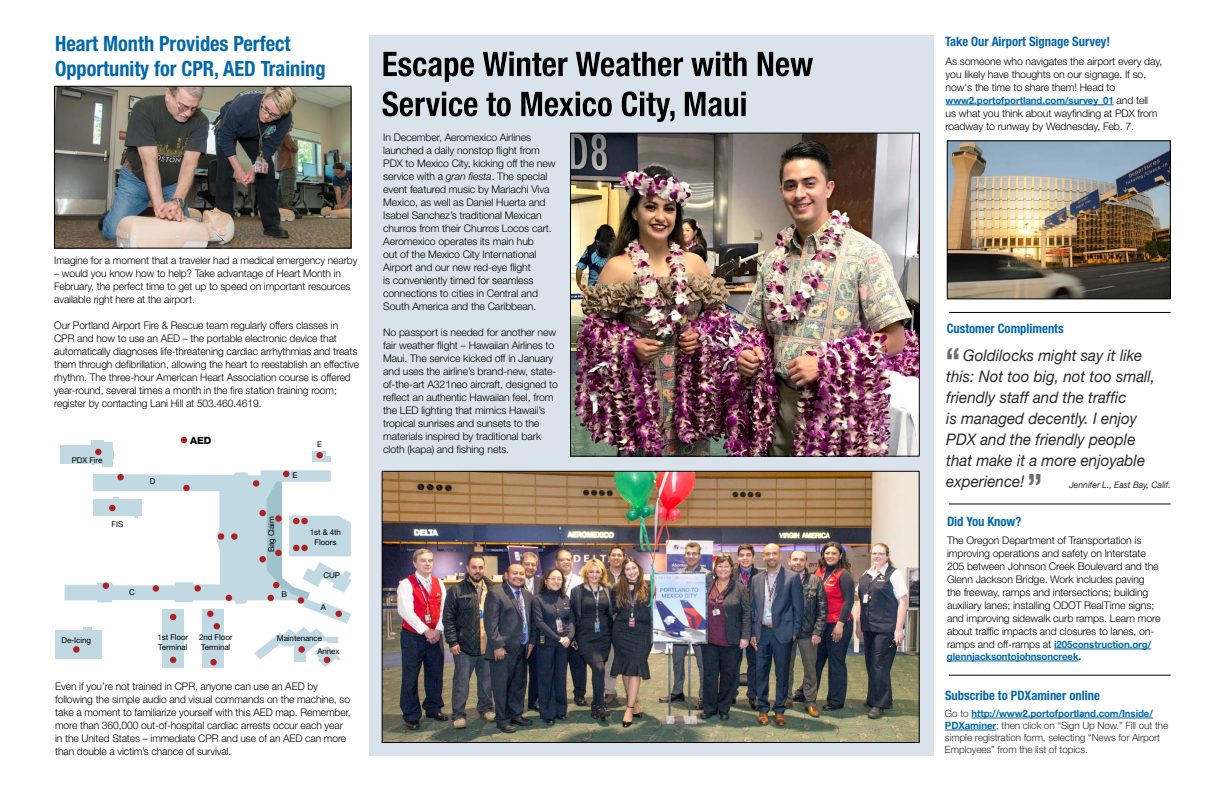
<style>
.page{position:relative;width:1224px;height:792px;background:#fff}
.page>*{position:absolute;margin:0;border:0;box-sizing:border-box;transform-origin:0 0}
.t1{font:700 condensed 35px "Helvetica Neue LT Std";color:#6d6e71}
.t2{font:700 condensed 21px "Helvetica Neue LT Std";color:#0368ab}
.t3{font:italic 16px/21px "Helvetica Neue LT Std";color:#2a2729;scale:.95 1}
.t4{font:700 condensed 13px "Helvetica Neue LT Std";color:#0368ab}
.t5{font:300 10.5px/13px "Helvetica Neue LT Std";letter-spacing:-.01em;color:#000}
.t6{font:300 10px/12px "Helvetica Neue LT Std";letter-spacing:-.01em;color:#2a2729}
.t7{font:700 10px/12px "Helvetica Neue LT Std";letter-spacing:-.01em;color:#0068ac}
.t8{font:800 10px "Helvetica Neue LT Std";color:#000}
.t9{font:italic 9px "Helvetica Neue LT Std";color:#2a2729;scale:.95 1}
.t10{font:8px/10px "Helvetica Neue LT Std";letter-spacing:-.01em;color:#000}
.s1{font-weight:300;font-size:10.5px;color:#000}
.s2{font-style:italic}
.s3{color:#2a2729}
.s4{font-weight:700;color:#0068ac}
</style>
<div class="page">
<div style="left:369px;top:35px;width:565px;height:721px;background:#dae3ec"></div>
<img style="left:384px;top:473px;width:534px;height:268px">
<div style="left:382px;top:471px;width:538px;height:272px;border:1px solid #000"></div>
<img style="left:56px;top:88px;width:293px;height:158px">
<div style="left:54px;top:86px;width:297px;height:162px;border:1px solid #000"></div>
<img style="left:572px;top:135px;width:346px;height:319px">
<div style="left:570px;top:133px;width:350px;height:323px;border:1px solid #000"></div>
<img style="left:949px;top:143px;width:220px;height:154px">
<div style="left:947px;top:141px;width:224px;height:158px;border:1px solid #000"></div>
<hr style="left:946px;top:105px;width:168px;height:1px;background:#0068ac">
<hr style="left:1054px;top:649px;width:97px;height:1px;background:#0068ac">
<hr style="left:947px;top:661px;width:131px;height:1px;background:#0068ac">
<div style="left:373px;top:42px;width:541px;height:91px;background:#000;opacity:.75"></div>
<hr style="left:971px;top:718px;width:182px;height:1px;background:#0068ac">
<hr style="left:945px;top:730px;width:51px;height:1px;background:#0068ac">
<hr style="left:949px;top:504px;width:222px;height:1px;background:#000">
<hr style="left:949px;top:675px;width:222px;height:1px;background:#000">
<hr style="left:949px;top:312px;width:222px;height:1px;background:#000">
<svg style="left:64px;top:470px;width:287px;height:154px"></svg>
<div style="left:162px;top:609px;width:22px;height:59px;background:#c0d9e2"></div>
<div style="left:202px;top:609px;width:22px;height:59px;background:#c0d9e2"></div>
<div style="left:55px;top:630px;width:47px;height:28px;background:#c0d9e2"></div>
<div style="left:83px;top:627px;width:8px;height:5px;background:#c0d9e2"></div>
<div style="left:60px;top:445px;width:52px;height:19px;background:#c0d9e2"></div>
<div style="left:91px;top:440px;width:12px;height:8px;background:#c0d9e2"></div>
<div style="left:102px;top:442px;width:10px;height:25px;background:#c0d9e2"></div>
<div style="left:109px;top:451px;width:5px;height:8px;background:#c0d9e2"></div>
<div style="left:312px;top:451px;width:14px;height:11px;background:#c0d9e2"></div>
<svg style="left:326px;top:456px;width:4px;height:5px"></svg>
<div style="left:93px;top:500px;width:48px;height:16px;background:#c0d9e2"></div>
<svg style="left:113px;top:497px;width:5px;height:3px"></svg>
<svg style="left:181px;top:437px;width:6px;height:6px"></svg>
<div style="left:73px;top:646px;width:7px;height:7px;background:#ae2224;border-radius:50%"></div>
<div style="left:316px;top:452px;width:7px;height:6px;background:#ae2224;border-radius:50%"></div>
<div style="left:218px;top:533px;width:6px;height:7px;background:#ae2224;border-radius:50%"></div>
<div style="left:231px;top:533px;width:7px;height:7px;background:#ae2224;border-radius:50%"></div>
<div style="left:183px;top:485px;width:7px;height:6px;background:#ae2224;border-radius:50%"></div>
<div style="left:117px;top:474px;width:7px;height:6px;background:#ae2224;border-radius:50%"></div>
<div style="left:194px;top:585px;width:7px;height:7px;background:#ae2224;border-radius:50%"></div>
<svg style="left:226px;top:595px;width:6px;height:6px"></svg>
<div style="left:298px;top:597px;width:6px;height:7px;background:#ae2224;border-radius:50%"></div>
<svg style="left:336px;top:611px;width:6px;height:6px"></svg>
<div style="left:153px;top:585px;width:6px;height:7px;background:#ae2224;border-radius:50%"></div>
<svg style="left:254px;top:627px;width:87px;height:40px"></svg>
<div style="left:109px;top:505px;width:7px;height:6px;background:#ae2224;border-radius:50%"></div>
<div style="left:103px;top:582px;width:6px;height:7px;background:#ae2224;border-radius:50%"></div>
<div style="left:207px;top:611px;width:7px;height:6px;background:#ae2224;border-radius:50%"></div>
<div style="left:214px;top:623px;width:6px;height:7px;background:#ae2224;border-radius:50%"></div>
<div style="left:210px;top:659px;width:7px;height:6px;background:#ae2224;border-radius:50%"></div>
<svg style="left:170px;top:657px;width:6px;height:6px"></svg>
<svg style="left:170px;top:614px;width:6px;height:6px"></svg>
<svg style="left:244px;top:471px;width:107px;height:130px"></svg>
<div style="left:301px;top:518px;width:7px;height:6px;background:#ae2224;border-radius:50%"></div>
<div style="left:301px;top:545px;width:7px;height:6px;background:#ae2224;border-radius:50%"></div>
<div style="left:95px;top:449px;width:7px;height:6px;background:#ae2224;border-radius:50%"></div>
<h2 class="t2" style="left:55px;top:31px;width:237px">Heart Month Provides Perfect</h2>
<p class="t4" style="left:945px;top:34px;width:167px">Take Our Airport Signage Survey!</p>
<h2 class="t2" style="left:55px;top:56px;width:272px">Opportunity for CPR, AED Training</h2>
<p class="t5" style="left:946px;top:54px;width:218px">As someone who navigates the airport every day, you likely have thoughts on our signage. If so, now's the time to share them! Head to</p>
<p class="t7" style="left:946px;top:94px;width:204px">www2.portofportland.com/survey_01 <span class="s1">and tell</span></p>
<p class="t5" style="left:946px;top:106px;width:214px">us what you think about wayfinding at PDX from roadway to runway by Wednesday, Feb. 7.</p>
<p class="t5" style="left:383px;top:131px;width:174px">In December, Aeromexico Airlines launched a daily nonstop flight from PDX to Mexico City, kicking off the new service with a <span class="s2">gran fiesta</span>. The special event featured music by Mariachi Viva Mexico, as well as Daniel Huerta and Isabel Sanchez’s traditional Mexican churros from their Churros Locos cart.<br>Aeromexico operates its main hub<br>out of the Mexico City International Airport and our new red-eye flight<br>is conveniently timed for seamless connections to cities in Central and South America and the Caribbean.</p>
<p class="t5" style="left:383px;top:326px;width:176px">No passport is needed for another new fair weather flight – Hawaiian Airlines to Maui. The service kicked off in January and uses the airline’s brand-new, state&shy;of-the-art A321neo aircraft, designed to reflect an authentic Hawaiian feel, from the LED lighting that mimics Hawaii’s tropical sunrises and sunsets to the materials inspired by traditional bark cloth (kapa) and fishing nets.</p>
<p class="t5" style="left:54px;top:253px;width:305px">Imagine for a moment that a traveler had a medical emergency nearby</p>
<p class="t5" style="left:54px;top:266px;width:298px">– would you know how to help? Take advantage of Heart Month in<br>February, the perfect time to get up to speed on important resources available right here at the airport.</p>
<p class="t5" style="left:54px;top:318px;width:307px">Our Portland Airport Fire &amp; Rescue team regularly offers classes in CPR and how to use an AED – the portable electronic device that automatically diagnoses life-threatening cardiac arrhythmias and treats them through defibrillation, allowing the heart to reestablish an effective rhythm. The three-hour American Heart Association course is offered year-round, several times a month in the fire station training room; register by contacting Lani Hill at 503.460.4619.</p>
<p class="t4" style="left:947px;top:320px;width:118px">Customer Compliments</p>
<h1 class="t1" style="left:945px;top:340px;width:17px">“</h1>
<h3 class="t3" style="left:946px;top:344px;width:221px;text-indent:17px">Goldilocks might say it like this: Not too big, not too small, friendly staff and the traffic<br>is managed decently. I enjoy<br>PDX and the friendly people that make it a more enjoyable experience!</h3>
<p class="t8" style="left:190px;top:434px;width:23px">AED</p>
<p class="t10" style="left:317px;top:439px;width:6px">E</p>
<p class="t10" style="left:72px;top:455px;width:32px">PDX Fire</p>
<p class="t10" style="left:293px;top:470px;width:6px">E</p>
<h1 class="t1" style="left:1027px;top:465px;width:17px">”</h1>
<p class="t10" style="left:150px;top:476px;width:7px">D</p>
<p class="t9" style="left:1070px;top:479px;width:108px">Jennifer L., East Bay, Calif.</p>
<p class="t10" style="left:112px;top:519px;width:13px">FIS</p>
<p class="t10" style="left:266px;top:552px;width:38px;rotate:-90deg">Bag Claim</p>
<p class="t10" style="left:310px;top:527px;width:33px;text-align:center">1st &amp; 4th<br>Floors</p>
<p class="t10" style="left:324px;top:570px;width:18px">CUP</p>
<p class="t10" style="left:129px;top:587px;width:7px">C</p>
<p class="t10" style="left:281px;top:589px;width:7px">B</p>
<p class="t10" style="left:321px;top:602px;width:7px">A</p>
<p class="t10" style="left:62px;top:635px;width:31px">De-Icing</p>
<p class="t10" style="left:158px;top:632px;width:32px">1st Floor<br>Terminal</p>
<p class="t10" style="left:199px;top:632px;width:35px">2nd Floor<br>Terminal</p>
<p class="t10" style="left:317px;top:631px;width:24px;line-height:13.6px;text-indent:-41px">Maintenance<br>Annex</p>
<p class="t5" style="left:55px;top:680px;width:297px">Even if you’re not trained in CPR, anyone can use an AED by following the simple audio and visual commands on the machine, so take a moment to familiarize yourself with this AED map. Remember, more than 360,000 out-of-hospital cardiac arrests occur each year in the United States – immediate CPR and use of an AED can more than double a victim’s chance of survival.</p>
<p class="t4" style="left:947px;top:514px;width:76px">Did You Know?</p>
<p class="t5" style="left:947px;top:533px;width:215px">The Oregon Department of Transportation is improving operations and safety on Interstate 205 between Johnson Creek Boulevard and the Glenn Jackson Bridge. Work includes paving the freeway, ramps and intersections; building auxiliary lanes; installing ODOT RealTime signs; and improving sidewalk curb ramps. Learn more about traffic impacts and closures to lanes, on-</p>
<p class="t7" style="left:947px;top:638px;width:206px"><span class="s1">ramps and off-ramps at</span> i205construction.org/ glennjacksontojohnsoncreek<span class="s3">.</span></p>
<p class="t4" style="left:945px;top:688px;width:156px">Subscribe to PDXaminer online</p>
<p class="t6" style="left:945px;top:707px;width:225px">Go to <span class="s4">http://www2.portofportland.com/Inside/ PDXaminer</span>; then click on “Sign Up Now.” Fill out the simple registration form, selecting “News for Airport Employees” from the list of topics.</p>
</div>
